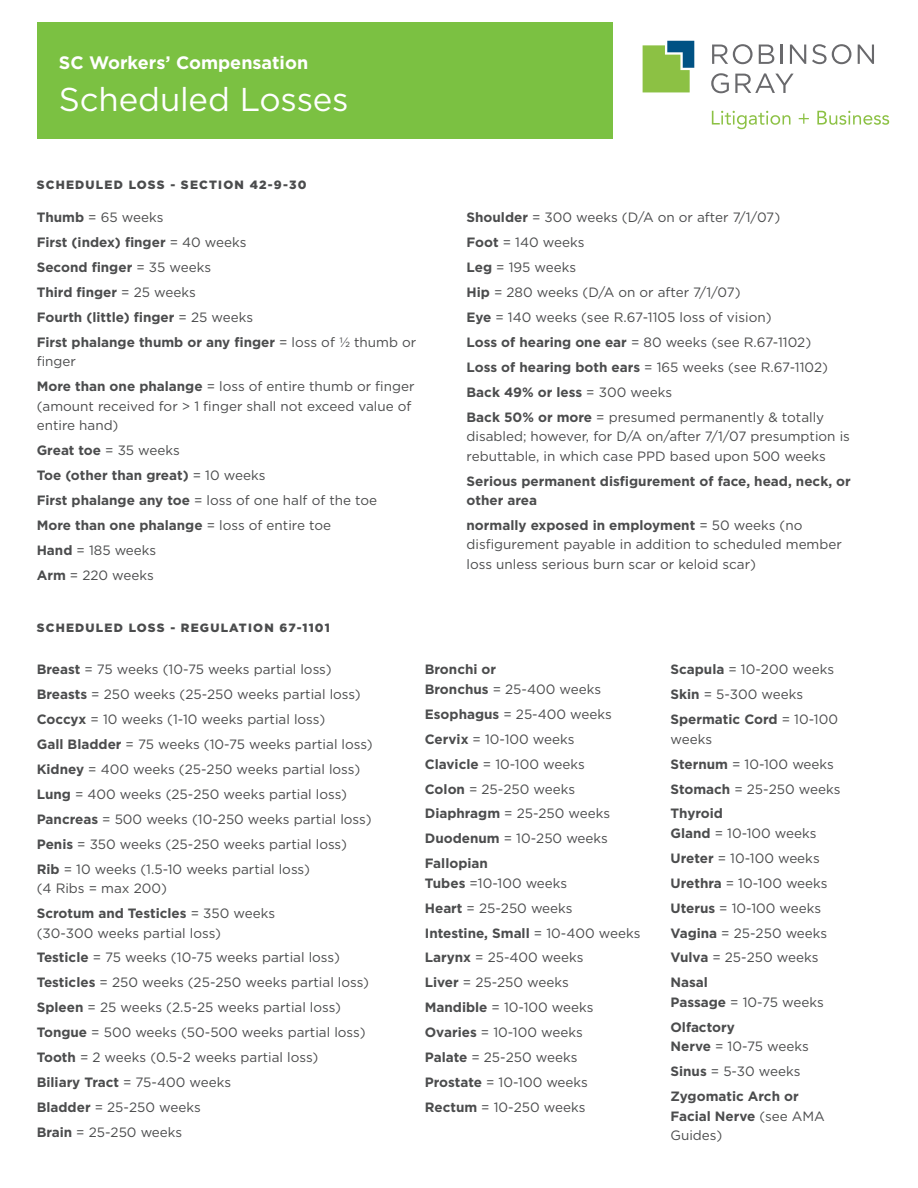
<style>
.page{position:relative;width:918px;height:1188px;background:#fff}
.page>*{position:absolute;margin:0;border:0;box-sizing:border-box;transform-origin:0 0}
.t1{font:33px "Gotham";letter-spacing:-.005em;color:#fff}
.t2{font:700 18px "Gotham";color:#fff}
.scheduled_loss{font:13.5px/19.5px "Gotham";color:#4b4c4d}
.scheduled_loss-2{font:700 13.5px/19.5px "Gotham";color:#4b4c4d}
.t3{font:900 12px "Gotham";letter-spacing:.1em;color:#4b4c4d}
.s1{font-weight:700}
.s2{font-weight:400}
</style>
<div class="page">
<div style="left:37px;top:23px;width:575px;height:116px;background:#7bc142"></div>
<svg style="left:643px;top:41px;width:51px;height:51px;background:#80b466"></svg>
<svg style="left:712px;top:111px;width:78px;height:18px"></svg>
<svg style="left:799px;top:114px;width:10px;height:10px"></svg>
<svg style="left:817px;top:111px;width:72px;height:14px"></svg>
<svg style="left:712px;top:44px;width:41px;height:20px"></svg>
<svg style="left:759px;top:45px;width:15px;height:19px"></svg>
<hr style="left:780px;top:45px;width:3px;height:19px;background:#69696c">
<svg style="left:790px;top:45px;width:16px;height:19px"></svg>
<svg style="left:812px;top:44px;width:39px;height:20px"></svg>
<svg style="left:858px;top:45px;width:16px;height:19px"></svg>
<svg style="left:711px;top:73px;width:18px;height:20px"></svg>
<svg style="left:735px;top:73px;width:59px;height:20px"></svg>
<p class="t2" style="left:59px;top:51px;width:251px">SC Workers’ Compensation</p>
<p class="t1" style="left:59px;top:79px;width:291px">Scheduled Losses</p>
<p class="t3" style="left:37px;top:176px;width:271px">SCHEDULED LOSS - SECTION 42-9-30</p>
<p class="scheduled_loss" style="left:37px;top:208px;width:128px"><span class="s1">Thumb</span> = 65 weeks</p>
<p class="scheduled_loss-2" style="left:37px;top:233px;width:211px">First (index) finger <span class="s2">= 40 weeks</span></p>
<p class="scheduled_loss-2" style="left:37px;top:258px;width:176px">Second finger <span class="s2">= 35 weeks</span></p>
<p class="scheduled_loss-2" style="left:37px;top:283px;width:161px">Third finger <span class="s2">= 25 weeks</span></p>
<p class="scheduled_loss-2" style="left:37px;top:307px;width:218px">Fourth (little) finger <span class="s2">= 25 weeks</span></p>
<p class="scheduled_loss-2" style="left:37px;top:332px;width:381px">First phalange thumb or any finger <span class="s2">= loss of ½ thumb or finger</span></p>
<p class="scheduled_loss" style="left:37px;top:377px;width:379px"><span class="s1">More than one phalange</span> = loss of entire thumb or finger (amount received for &gt; 1 finger shall not exceed value of entire hand)</p>
<p class="scheduled_loss-2" style="left:37px;top:441px;width:145px">Great toe <span class="s2">= 35 weeks</span></p>
<p class="scheduled_loss-2" style="left:37px;top:466px;width:230px">Toe (other than great) <span class="s2">= 10 weeks</span></p>
<p class="scheduled_loss" style="left:37px;top:490px;width:342px"><span class="s1">First phalange any toe</span> = loss of one half of the toe</p>
<p class="scheduled_loss-2" style="left:37px;top:515px;width:296px">More than one phalange <span class="s2">= loss of entire toe</span></p>
<p class="scheduled_loss" style="left:37px;top:540px;width:121px"><span class="s1">Hand</span> = 185 weeks</p>
<p class="scheduled_loss" style="left:37px;top:565px;width:119px"><span class="s1">Arm</span> = 220 weeks</p>
<p class="scheduled_loss" style="left:467px;top:208px;width:315px"><span class="s1">Shoulder</span> = 300 weeks (D/A on or after 7/1/07)</p>
<p class="scheduled_loss" style="left:467px;top:233px;width:119px"><span class="s1">Foot</span> = 140 weeks</p>
<p class="scheduled_loss" style="left:467px;top:257px;width:111px"><span class="s1">Leg</span> = 195 weeks</p>
<p class="scheduled_loss" style="left:467px;top:282px;width:276px"><span class="s1">Hip</span> = 280 weeks (D/A on or after 7/1/07)</p>
<p class="scheduled_loss" style="left:467px;top:307px;width:307px"><span class="s1">Eye</span> = 140 weeks (see R.67-1105 loss of vision)</p>
<p class="scheduled_loss" style="left:467px;top:332px;width:346px"><span class="s1">Loss of hearing one ear</span> = 80 weeks (see R.67-1102)</p>
<p class="scheduled_loss" style="left:467px;top:357px;width:363px"><span class="s1">Loss of hearing both ears</span> = 165 weeks (see R.67-1102)</p>
<p class="scheduled_loss-2" style="left:467px;top:382px;width:207px">Back 49% or less <span class="s2">= 300 weeks</span></p>
<p class="scheduled_loss" style="left:467px;top:407px;width:385px"><span class="s1">Back 50% or more</span> = presumed permanently &amp; totally disabled; however, for D/A on/after 7/1/07 presumption is rebuttable, in which case PPD based upon 500 weeks</p>
<p class="scheduled_loss-2" style="left:467px;top:471px;width:386px">Serious permanent disfigurement of face, head, neck, or other area</p>
<p class="scheduled_loss" style="left:467px;top:515px;width:377px"><span class="s1">normally exposed in employment</span> = 50 weeks (no disfigurement payable in addition to scheduled member loss unless serious burn scar or keloid scar)</p>
<p class="t3" style="left:37px;top:619px;width:295px">SCHEDULED LOSS - REGULATION 67-1101</p>
<p class="scheduled_loss" style="left:37px;top:660px;width:296px"><span class="s1">Breast</span> = 75 weeks (10-75 weeks partial loss)</p>
<p class="scheduled_loss" style="left:37px;top:685px;width:326px"><span class="s1">Breasts</span> = 250 weeks (25-250 weeks partial loss)</p>
<p class="scheduled_loss" style="left:37px;top:709px;width:290px"><span class="s1">Coccyx</span> = 10 weeks (1-10 weeks partial loss)</p>
<p class="scheduled_loss" style="left:37px;top:734px;width:338px"><span class="s1">Gall Bladder</span> = 75 weeks (10-75 weeks partial loss)</p>
<p class="scheduled_loss" style="left:37px;top:759px;width:325px"><span class="s1">Kidney</span> = 400 weeks (25-250 weeks partial loss)</p>
<p class="scheduled_loss" style="left:37px;top:784px;width:312px"><span class="s1">Lung</span> = 400 weeks (25-250 weeks partial loss)</p>
<p class="scheduled_loss" style="left:37px;top:809px;width:336px"><span class="s1">Pancreas</span> = 500 weeks (10-250 weeks partial loss)</p>
<p class="scheduled_loss" style="left:37px;top:834px;width:312px"><span class="s1">Penis</span> = 350 weeks (25-250 weeks partial loss)</p>
<p class="scheduled_loss" style="left:37px;top:859px;width:275px"><span class="s1">Rib</span> = 10 weeks (1.5-10 weeks partial loss) (4 Ribs = max 200)</p>
<p class="scheduled_loss" style="left:37px;top:903px;width:240px"><span class="s1">Scrotum and Testicles</span> = 350 weeks (30-300 weeks partial loss)</p>
<p class="scheduled_loss" style="left:37px;top:948px;width:305px"><span class="s1">Testicle</span> = 75 weeks (10-75 weeks partial loss)</p>
<p class="scheduled_loss" style="left:37px;top:973px;width:334px"><span class="s1">Testicles</span> = 250 weeks (25-250 weeks partial loss)</p>
<p class="scheduled_loss" style="left:37px;top:997px;width:306px"><span class="s1">Spleen</span> = 25 weeks (2.5-25 weeks partial loss)</p>
<p class="scheduled_loss" style="left:37px;top:1022px;width:330px"><span class="s1">Tongue</span> = 500 weeks (50-500 weeks partial loss)</p>
<p class="scheduled_loss" style="left:37px;top:1047px;width:283px"><span class="s1">Tooth</span> = 2 weeks (0.5-2 weeks partial loss)</p>
<p class="scheduled_loss-2" style="left:37px;top:1072px;width:196px">Biliary Tract <span class="s2">= 75-400 weeks</span></p>
<p class="scheduled_loss" style="left:37px;top:1097px;width:166px"><span class="s1">Bladder</span> = 25-250 weeks</p>
<p class="scheduled_loss" style="left:37px;top:1122px;width:147px"><span class="s1">Brain</span> = 25-250 weeks</p>
<p class="scheduled_loss-2" style="left:425px;top:660px;width:178px">Bronchi or<br>Bronchus <span class="s2">= 25-400 weeks</span></p>
<p class="scheduled_loss" style="left:425px;top:704px;width:189px"><span class="s1">Esophagus</span> = 25-400 weeks</p>
<p class="scheduled_loss" style="left:425px;top:729px;width:151px"><span class="s1">Cervix</span> = 10-100 weeks</p>
<p class="scheduled_loss" style="left:425px;top:754px;width:161px"><span class="s1">Clavicle</span> = 10-100 weeks</p>
<p class="scheduled_loss" style="left:425px;top:779px;width:152px"><span class="s1">Colon</span> = 25-250 weeks</p>
<p class="scheduled_loss" style="left:425px;top:804px;width:187px"><span class="s1">Diaphragm</span> = 25-250 weeks</p>
<p class="scheduled_loss" style="left:425px;top:829px;width:185px"><span class="s1">Duodenum</span> = 10-250 weeks</p>
<p class="scheduled_loss-2" style="left:425px;top:854px;width:144px">Fallopian<br>Tubes <span class="s2">=10-100 weeks</span></p>
<p class="scheduled_loss" style="left:425px;top:898px;width:149px"><span class="s1">Heart</span> = 25-250 weeks</p>
<p class="scheduled_loss-2" style="left:425px;top:923px;width:217px">Intestine, Small <span class="s2">= 10-400 weeks</span></p>
<p class="scheduled_loss" style="left:425px;top:948px;width:160px"><span class="s1">Larynx</span> = 25-400 weeks</p>
<p class="scheduled_loss" style="left:425px;top:973px;width:146px"><span class="s1">Liver</span> = 25-250 weeks</p>
<p class="scheduled_loss" style="left:425px;top:997px;width:170px"><span class="s1">Mandible</span> = 10-100 weeks</p>
<p class="scheduled_loss" style="left:425px;top:1022px;width:159px"><span class="s1">Ovaries</span> = 10-100 weeks</p>
<p class="scheduled_loss" style="left:425px;top:1047px;width:154px"><span class="s1">Palate</span> = 25-250 weeks</p>
<p class="scheduled_loss" style="left:425px;top:1072px;width:165px"><span class="s1">Prostate</span> = 10-100 weeks</p>
<p class="scheduled_loss" style="left:425px;top:1097px;width:162px"><span class="s1">Rectum</span> = 10-250 weeks</p>
<p class="scheduled_loss" style="left:670px;top:660px;width:165px"><span class="s1">Scapula</span> = 10-200 weeks</p>
<p class="scheduled_loss" style="left:671px;top:685px;width:134px"><span class="s1">Skin</span> = 5-300 weeks</p>
<p class="scheduled_loss-2" style="left:671px;top:710px;width:169px">Spermatic Cord <span class="s2">= 10-100 weeks</span></p>
<p class="scheduled_loss" style="left:671px;top:754px;width:165px"><span class="s1">Sternum</span> = 10-100 weeks</p>
<p class="scheduled_loss" style="left:671px;top:779px;width:171px"><span class="s1">Stomach</span> = 25-250 weeks</p>
<p class="scheduled_loss-2" style="left:671px;top:804px;width:148px">Thyroid<br>Gland <span class="s2">= 10-100 weeks</span></p>
<p class="scheduled_loss" style="left:671px;top:848px;width:151px"><span class="s1">Ureter</span> = 10-100 weeks</p>
<p class="scheduled_loss" style="left:671px;top:873px;width:159px"><span class="s1">Urethra</span> = 10-100 weeks</p>
<p class="scheduled_loss" style="left:671px;top:898px;width:152px"><span class="s1">Uterus</span> = 10-100 weeks</p>
<p class="scheduled_loss" style="left:671px;top:923px;width:158px"><span class="s1">Vagina</span> = 25-250 weeks</p>
<p class="scheduled_loss" style="left:671px;top:948px;width:149px"><span class="s1">Vulva</span> = 25-250 weeks</p>
<p class="scheduled_loss-2" style="left:671px;top:973px;width:155px">Nasal<br>Passage <span class="s2">= 10-75 weeks</span></p>
<p class="scheduled_loss-2" style="left:671px;top:1017px;width:140px">Olfactory<br>Nerve <span class="s2">= 10-75 weeks</span></p>
<p class="scheduled_loss" style="left:671px;top:1061px;width:132px"><span class="s1">Sinus</span> = 5-30 weeks</p>
<p class="scheduled_loss-2" style="left:671px;top:1086px;width:156px">Zygomatic Arch or<br>Facial Nerve <span class="s2">(see AMA<br>Guides)</span></p>
</div>
